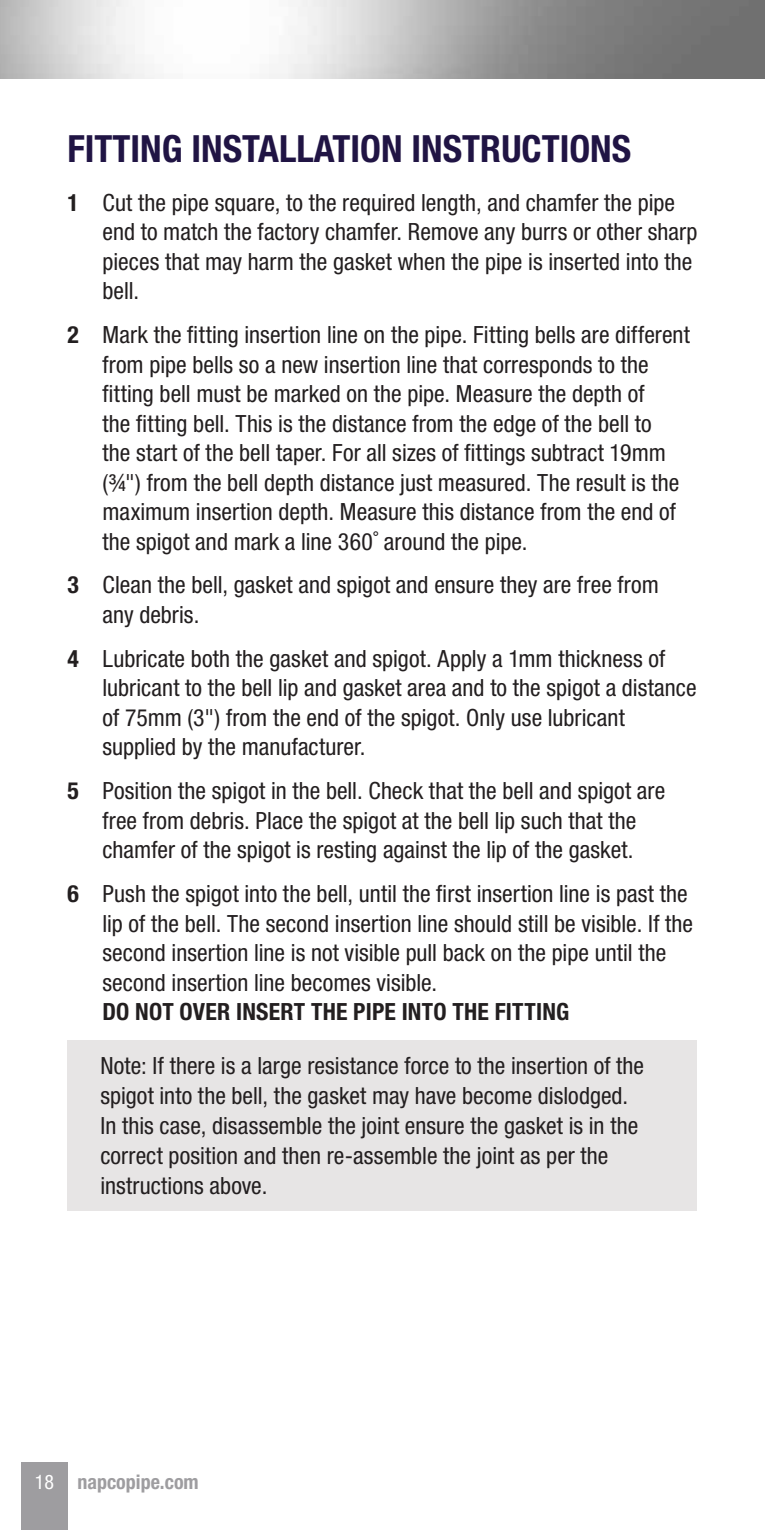
<style>
.page{position:relative;width:765px;height:1530px;background:#fff}
.page>*{position:absolute;margin:0;border:0;box-sizing:border-box;transform-origin:0 0}
.t1{font:700 condensed 37.5px "Helvetica Neue LT Std";color:#201444}
.t2{font:condensed 23.75px/29.5px "Helvetica Neue LT Std";letter-spacing:.005em;color:#231f20}
.t3{font:700 condensed 23.75px "Helvetica Neue LT Std";letter-spacing:.01em;color:#231f20}
.t4{font:700 condensed 20px "Helvetica Neue LT Std";color:#9e9da0}
.s1{font-weight:700}
.s2{font-weight:400;color:#fff}
</style>
<div class="page">
<div style="left:68px;top:1041px;width:630px;height:170px;background:#e7e5e5"></div>
<div style="left:21px;top:1462px;width:47px;height:68px;background:#9e9da0"></div>
<h1 class="t1" style="left:68px;top:126px;width:565px">FITTING INSTALLATION INSTRUCTIONS</h1>
<p class="t2" style="left:103px;top:187px;width:596px;text-indent:-35px"><span class="s1">1</span> Cut the pipe square, to the required length, and chamfer the pipe end to match the factory chamfer. Remove any burrs or other sharp pieces that may harm the gasket when the pipe is inserted into the bell.</p>
<p class="t2" style="left:103px;top:320px;width:589px;text-indent:-35px"><span class="s1">2</span> Mark the fitting insertion line on the pipe. Fitting bells are different from pipe bells so a new insertion line that corresponds to the fitting bell must be marked on the pipe. Measure the depth of<br>the fitting bell. This is the distance from the edge of the bell to<br>the start of the bell taper. For all sizes of fittings subtract 19mm (¾") from the bell depth distance just measured. The result is the maximum insertion depth. Measure this distance from the end of the spigot and mark a line 360˚ around the pipe.</p>
<p class="t2" style="left:103px;top:570px;width:558px;text-indent:-35px"><span class="s1">3</span> Clean the bell, gasket and spigot and ensure they are free from any debris.</p>
<p class="t2" style="left:103px;top:644px;width:596px;text-indent:-35px"><span class="s1">4</span> Lubricate both the gasket and spigot. Apply a 1mm thickness of lubricant to the bell lip and gasket area and to the spigot a distance of 75mm (3") from the end of the spigot. Only use lubricant supplied by the manufacturer.</p>
<p class="t2" style="left:68px;top:776px;width:599px;text-align:center"><span class="s1">5</span> Position the spigot in the bell. Check that the bell and spigot are free from debris. Place the spigot at the bell lip such that the chamfer of the spigot is resting against the lip of the gasket.</p>
<p class="t2" style="left:103px;top:879px;width:592px;text-indent:-35px"><span class="s1">6</span> Push the spigot into the bell, until the first insertion line is past the lip of the bell. The second insertion line should still be visible. If the second insertion line is not visible pull back on the pipe until the second insertion line becomes visible.</p>
<p class="t3" style="left:103px;top:997px;width:468px">DO NOT OVER INSERT THE PIPE INTO THE FITTING</p>
<p class="t2" style="left:100px;top:1050px;width:545px">Note: If there is a large resistance force to the insertion of the spigot into the bell, the gasket may have become dislodged.<br>In this case, disassemble the joint ensure the gasket is in the correct position and then re-assemble the joint as per the instructions above.</p>
<p class="t4" style="left:35px;top:1470px;width:165px"><span class="s2">18</span> napcopipe.com</p>
</div>
